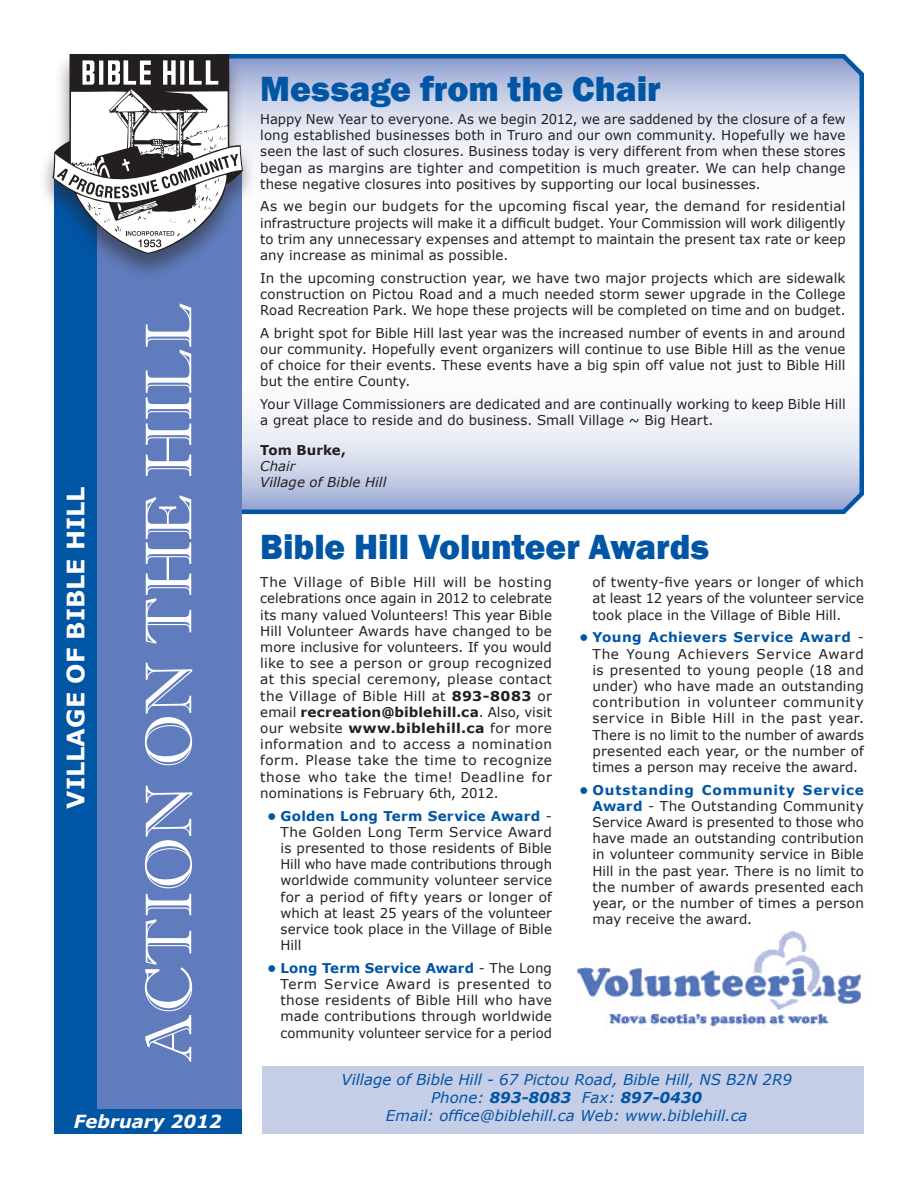
<style>
.page{position:relative;width:918px;height:1188px;background:#fff}
.page>*{position:absolute;margin:0;border:0;box-sizing:border-box;transform-origin:0 0}
.t1{font:66px "Imprint MT Shadow";color:#fff}
.t2{font:800 36px "Franklin Gothic";color:#0155a5}
.t3{font:700 24px "Verdana";color:#fff}
.t4{font:italic 700 18px "Verdana";color:#fff}
.t5{font:italic 15px/18px "Verdana";color:#0155a5;text-align:center}
.t6{font:13.5px/16.2px "Verdana";letter-spacing:.005em;color:#231f20;text-align:justify}
.t7{font:italic 13.5px/16.2px "Verdana";letter-spacing:.005em;color:#231f20}
.t8{font:700 13.5px "Verdana";letter-spacing:.005em;color:#231f20}
.s1{font-weight:700}
.s2{font-weight:700;color:#0155a5}
</style>
<div class="page">
<img style="left:577px;top:931px;width:284px;height:96px">
<svg style="left:242px;top:54px;width:622px;height:461px"></svg>
<div style="left:54px;top:162px;width:43px;height:972px;background:#0155a5"></div>
<div style="left:97px;top:162px;width:145px;height:972px;background:#607cbd"></div>
<div style="left:54px;top:1109px;width:188px;height:25px;background:#0155a5"></div>
<div style="left:38px;top:52px;width:220px;height:230px;background:#231f20;opacity:.5"></div>
<svg style="left:52px;top:54px;width:191px;height:200px"></svg>
<div style="left:262px;top:1066px;width:602px;height:68px;background:#c6cde7"></div>
<h3 class="t3" style="left:59px;top:809px;width:324px;rotate:-90deg">VILLAGE OF BIBLE HILL</h3>
<h1 class="t1" style="left:130px;top:1062px;width:761px;rotate:-90deg">Action on the Hill</h1>
<h3 class="t4" style="left:74px;top:1109px;width:150px">February 2012</h3>
<h2 class="t2" style="left:260px;top:66px;width:402px">Message from the Chair</h2>
<p class="t6" style="left:260px;top:111px;width:587px">Happy New Year to everyone. As we begin 2012, we are saddened by the closure of a few long established businesses both in Truro and our own community. Hopefully we have seen the last of such closures. Business today is very different from when these stores began as margins are tighter and competition is much greater. We can help change these negative closures into positives by supporting our local businesses.</p>
<p class="t6" style="left:260px;top:198px;width:587px">As we begin our budgets for the upcoming fiscal year, the demand for residential infrastructure projects will make it a difficult budget. Your Commission will work diligently to trim any unnecessary expenses and attempt to maintain the present tax rate or keep any increase as minimal as possible.</p>
<p class="t6" style="left:260px;top:270px;width:587px">In the upcoming construction year, we have two major projects which are sidewalk construction on Pictou Road and a much needed storm sewer upgrade in the College Road Recreation Park. We hope these projects will be completed on time and on budget.</p>
<p class="t6" style="left:260px;top:325px;width:587px">A bright spot for Bible Hill last year was the increased number of events in and around our community. Hopefully event organizers will continue to use Bible Hill as the venue of choice for their events. These events have a big spin off value not just to Bible Hill but the entire County.</p>
<p class="t6" style="left:260px;top:396px;width:587px">Your Village Commissioners are dedicated and are continually working to keep Bible Hill a great place to reside and do business. Small Village ~ Big Heart.</p>
<p class="t8" style="left:260px;top:441px;width:87px">Tom Burke,</p>
<p class="t7" style="left:260px;top:458px;width:128px">Chair<br>Village of Bible Hill</p>
<h2 class="t2" style="left:260px;top:524px;width:451px">Bible Hill Volunteer Awards</h2>
<p class="t6" style="left:260px;top:574px;width:293px">The Village of Bible Hill will be hosting celebrations once again in 2012 to celebrate its many valued Volunteers! This year Bible Hill Volunteer Awards have changed to be more inclusive for volunteers. If you would like to see a person or group recognized at this special ceremony, please contact the Village of Bible Hill at <span class="s1">893-8083</span> or email <span class="s1">recreation@biblehill.ca</span>. Also, visit our website <span class="s1">www.biblehill.ca</span> for more information and to access a nomination form. Please take the time to recognize those who take the time! Deadline for nominations is February 6th, 2012.</p>
<p class="t6" style="left:281px;top:807px;width:273px;text-indent:-14px"><span class="s2">• Golden Long Term Service Award</span> - The Golden Long Term Service Award is presented to those residents of Bible Hill who have made contributions through worldwide community volunteer service for a period of fifty years or longer of which at least 25 years of the volunteer service took place in the Village of Bible Hill</p>
<p class="t6" style="left:281px;top:960px;width:273px;text-indent:-13px"><span class="s2">• Long Term Service Award</span> - The Long Term Service Award is presented to those residents of Bible Hill who have made contributions through worldwide community volunteer service for a period</p>
<p class="t6" style="left:593px;top:574px;width:273px">of twenty-five years or longer of which at least 12 years of the volunteer service took place in the Village of Bible Hill.</p>
<p class="t6" style="left:593px;top:629px;width:273px;text-indent:-13px"><span class="s2">• Young Achievers Service Award</span> - The Young Achievers Service Award is presented to young people (18 and under) who have made an outstanding contribution in volunteer community service in Bible Hill in the past year.<br>There is no limit to the number of awards presented each year, or the number of times a person may receive the award.</p>
<p class="t6" style="left:593px;top:781px;width:273px;text-indent:-13px"><span class="s2">• Outstanding Community Service Award</span> - The Outstanding Community Service Award is presented to those who have made an outstanding contribution in volunteer community service in Bible Hill in the past year. There is no limit to the number of awards presented each year, or the number of times a person may receive the award.</p>
<p class="t5" style="left:341px;top:1071px;width:452px">Village of Bible Hill - 67 Pictou Road, Bible Hill, NS B2N 2R9<br>Phone: <span class="s1">893-8083</span> Fax: <span class="s1">897-0430<br></span>Email: office@biblehill.ca Web: www.biblehill.ca</p>
</div>
